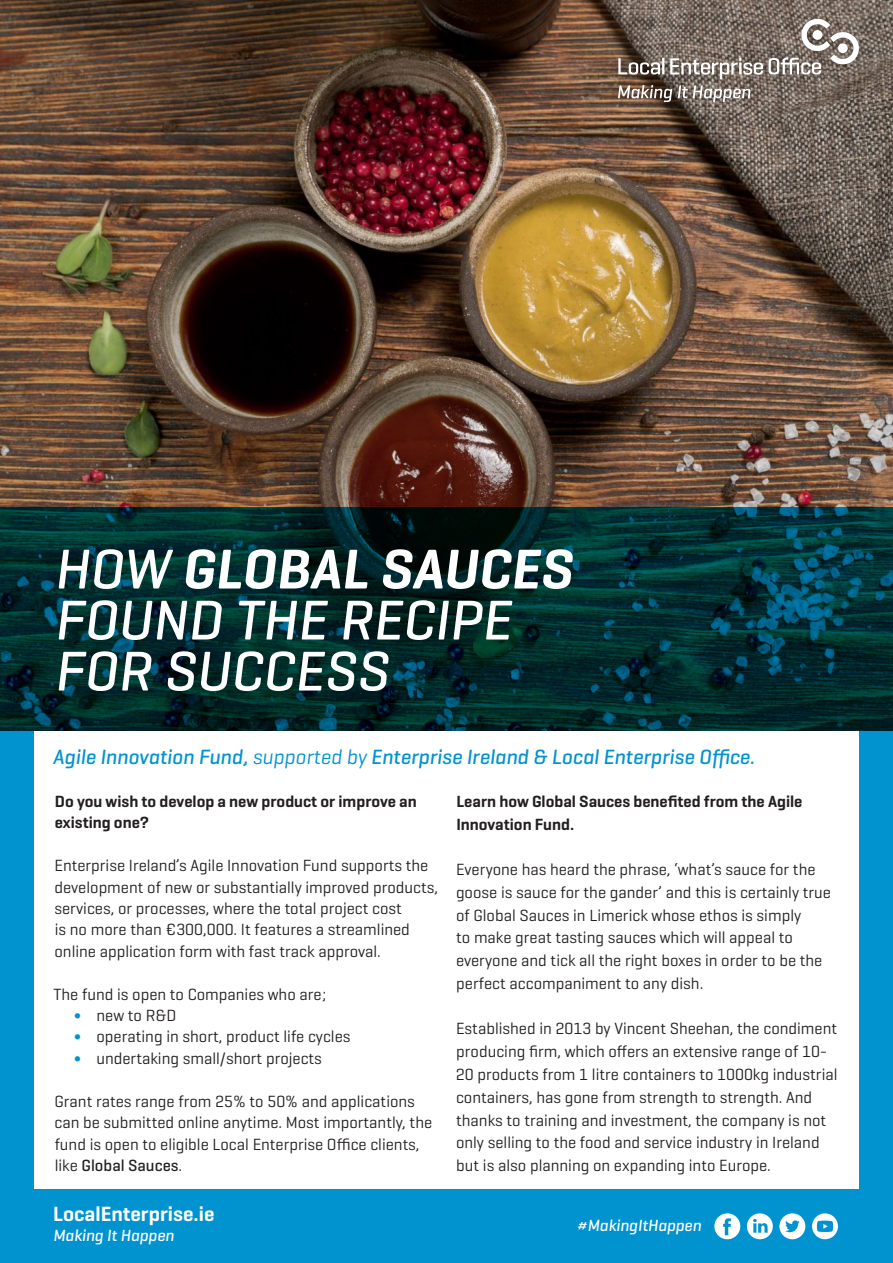
<style>
.page{position:relative;width:893px;height:1263px;background:#fff}
.page>*{position:absolute;margin:0;border:0;box-sizing:border-box;transform-origin:0 0}
.t1{font:italic 500 57px/51px "Geogrotesque";color:#fff}
.t2{font:italic 500 21px "Geogrotesque";color:#0093d0}
.t3{font:600 21px "Geogrotesque";color:#fff}
.t4{font:16.5px/22.8px "Geogrotesque";color:#231f20}
.t5{font:600 16.5px/21.5px "Geogrotesque";color:#231f20}
.t6{font:italic 500 16.5px "Geogrotesque";color:#fff}
.s1{font-weight:600}
.s2{font-weight:400}
.s3{color:#0093d0}
.s4{font-weight:500}
</style>
<div class="page">
<div style="left:0;top:731px;width:893px;height:532px;background:#0093d0"></div>
<div style="left:34px;top:731px;width:825px;height:532px;background:#fff"></div>
<img style="left:0;top:0;width:893px;height:507px">
<svg style="left:0;top:507px;width:893px;height:224px;background:#002d2f"></svg>
<div style="left:613px;top:14px;width:257px;height:99px;background:#231f20;opacity:.35"></div>
<svg style="left:618px;top:58px;width:46px;height:17px"></svg>
<svg style="left:670px;top:17px;width:191px;height:62px;background:#8c8179"></svg>
<svg style="left:618px;top:85px;width:54px;height:17px"></svg>
<svg style="left:678px;top:85px;width:72px;height:17px"></svg>
<div style="left:34px;top:1189px;width:825px;height:74px;background:#0093d0"></div>
<svg style="left:714px;top:1213px;width:26px;height:26px"></svg>
<svg style="left:747px;top:1213px;width:26px;height:26px"></svg>
<svg style="left:779px;top:1213px;width:26px;height:26px"></svg>
<svg style="left:812px;top:1213px;width:26px;height:26px"></svg>
<h1 class="t1" style="left:54px;top:542px;width:520px">HOW <span class="s1">GLOBAL SAUCES<br></span>FOUND THE RECIPE<br>FOR SUCCESS</h1>
<p class="t2" style="left:53px;top:744px;width:703px">Agile Innovation Fund, <span class="s2">supported by</span> Enterprise Ireland &amp; Local Enterprise Office.</p>
<p class="t5" style="left:55px;top:790px;width:363px">Do you wish to develop a new product or improve an existing one?</p>
<p class="t4" style="left:54px;top:854px;width:385px;line-height:21.5px">Enterprise Ireland’s Agile Innovation Fund supports the development of new or substantially improved products, services, or processes, where the total project cost<br>is no more than €300,000. It features a streamlined online application form with fast track approval.</p>
<p class="t4" style="left:74px;top:983px;width:278px;line-height:21.5px;text-indent:-21px">The fund is open to Companies who are;<br><span class="s3">∫</span> new to R&amp;D<br><span class="s3">∫</span> operating in short, product life cycles <span class="s3">∫</span> undertaking small/short projects</p>
<p class="t4" style="left:55px;top:1090px;width:379px;line-height:21.5px">Grant rates range from 25% to 50% and applications can be submitted online anytime. Most importantly, the fund is open to eligible Local Enterprise Office clients, like <span class="s4">Global Sauces</span>.</p>
<p class="t5" style="left:456px;top:790px;width:348px;line-height:22.8px">Learn how Global Sauces benefited from the Agile<br>Innovation Fund.</p>
<p class="t4" style="left:456px;top:858px;width:377px">Everyone has heard the phrase, ‘what’s sauce for the goose is sauce for the gander’ and this is certainly true of Global Sauces in Limerick whose ethos is simply<br>to make great tasting sauces which will appeal to everyone and tick all the right boxes in order to be the perfect accompaniment to any dish.</p>
<p class="t4" style="left:456px;top:1017px;width:383px">Established in 2013 by Vincent Sheehan, the condiment producing firm, which offers an extensive range of 10- 20 products from 1 litre containers to 1000kg industrial containers, has gone from strength to strength. And thanks to training and investment, the company is not only selling to the food and service industry in Ireland but is also planning on expanding into Europe.</p>
<p class="t3" style="left:53px;top:1200px;width:163px">LocalEnterprise.ie</p>
<p class="t6" style="left:53px;top:1225px;width:122px">Making It Happen</p>
<p class="t6" style="left:576px;top:1215px;width:126px">#MakingItHappen</p>
</div>
